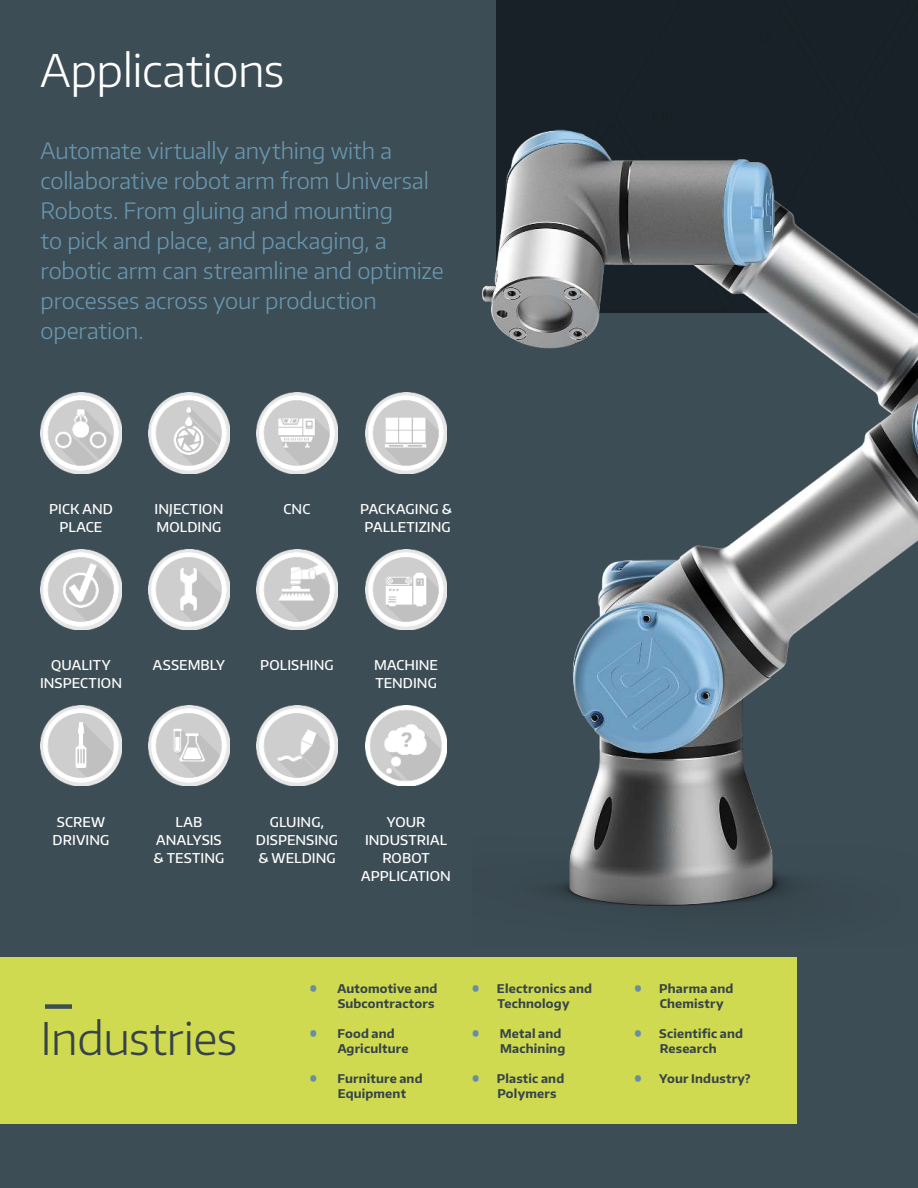
<style>
.page{position:relative;width:918px;height:1188px;background:#3d4d55}
.page>*{position:absolute;margin:0;border:0;box-sizing:border-box;transform-origin:0 0}
.t1{font:300 45px "Encode Sans Normal";letter-spacing:-.01em;color:#fff}
.t2{font:300 45px "Encode Sans Normal";letter-spacing:-.01em;color:#364348}
.t3{font:300 22.5px/30px "Encode Sans Normal";letter-spacing:-.005em;color:#6997b0}
.t4{font:500 13.5px/18px "Encode Sans Normal";letter-spacing:.01em;color:#fff;text-align:center}
.t5{font:700 12px/15px "Encode Sans Normal";letter-spacing:.015em;color:#364448}
.s1{font-family:"Open Sans";font-size:21px;color:#678ea4}
</style>
<div class="page">
<img style="left:40px;top:393px;width:82px;height:80px">
<img style="left:40px;top:549px;width:82px;height:81px">
<img style="left:40px;top:705px;width:82px;height:81px">
<img style="left:256px;top:393px;width:82px;height:80px">
<img style="left:256px;top:549px;width:82px;height:81px">
<img style="left:256px;top:705px;width:82px;height:81px">
<img style="left:366px;top:705px;width:81px;height:81px">
<img style="left:148px;top:393px;width:82px;height:80px">
<img style="left:148px;top:549px;width:82px;height:81px">
<img style="left:148px;top:705px;width:82px;height:81px">
<img style="left:366px;top:393px;width:81px;height:80px">
<img style="left:366px;top:549px;width:81px;height:81px">
<div style="left:503px;top:0;width:415px;height:28px;background:#172127"></div>
<div style="left:0;top:957px;width:797px;height:166px;background:#d0da51"></div>
<img style="left:482px;top:28px;width:436px;height:879px">
<div style="left:45px;top:1004px;width:27px;height:5px;background:#3d4d55"></div>
<h1 class="t1" style="left:40px;top:40px;width:245px">Applications</h1>
<p class="t3" style="left:40px;top:135px;width:405px">Automate virtually anything with a collaborative robot arm from Universal<br>Robots. From gluing and mounting<br>to pick and place, and packaging, a robotic arm can streamline and optimize processes across your production operation.</p>
<p class="t4" style="left:49px;top:500px;width:65px">PICK AND<br>PLACE</p>
<p class="t4" style="left:155px;top:500px;width:70px;text-align:left">INJECTION<br>MOLDING</p>
<p class="t4" style="left:284px;top:500px;width:28px">CNC</p>
<p class="t4" style="left:360px;top:500px;width:93px">PACKAGING &amp;<br>PALLETIZING</p>
<p class="t4" style="left:40px;top:656px;width:83px">QUALITY<br>INSPECTION</p>
<p class="t4" style="left:153px;top:656px;width:74px">ASSEMBLY</p>
<p class="t4" style="left:260px;top:656px;width:75px">POLISHING</p>
<p class="t4" style="left:374px;top:656px;width:66px;text-align:left">MACHINE<br>TENDING</p>
<p class="t4" style="left:53px;top:812px;width:58px">SCREW<br>DRIVING</p>
<p class="t4" style="left:154px;top:812px;width:72px">LAB<br>ANALYSIS &amp; TESTING</p>
<p class="t4" style="left:256px;top:812px;width:84px">GLUING,<br>DISPENSING &amp; WELDING</p>
<p class="t4" style="left:361px;top:812px;width:91px">YOUR<br>INDUSTRIAL<br>ROBOT<br>APPLICATION</p>
<h1 class="t2" style="left:40px;top:1009px;width:198px">Industries</h1>
<p class="t5" style="left:309px;top:981px;width:129px;text-align:right"><span class="s1">•</span> Automotive and<br>Subcontractors</p>
<p class="t5" style="left:338px;top:1026px;width:72px;text-indent:-28px"><span class="s1">•</span> Food and<br>Agriculture</p>
<p class="t5" style="left:338px;top:1071px;width:86px;text-indent:-28px"><span class="s1">•</span> Furniture and<br>Equipment</p>
<p class="t5" style="left:472px;top:981px;width:122px;text-align:center"><span class="s1">•</span> Electronics and<br>Technology</p>
<p class="t5" style="left:500px;top:1026px;width:67px;text-indent:-28px"><span class="s1">•</span> Metal and<br>Machining</p>
<p class="t5" style="left:497px;top:1071px;width:68px;text-indent:-26px"><span class="s1">•</span> Plastic and<br>Polymers</p>
<p class="t5" style="left:660px;top:981px;width:75px;text-indent:-26px"><span class="s1">•</span> Pharma and<br>Chemistry</p>
<p class="t5" style="left:634px;top:1026px;width:111px;text-align:center"><span class="s1">•</span> Scientific and<br>Research</p>
<p class="t5" style="left:634px;top:1071px;width:118px"><span class="s1">•</span> Your Industry?</p>
</div>
